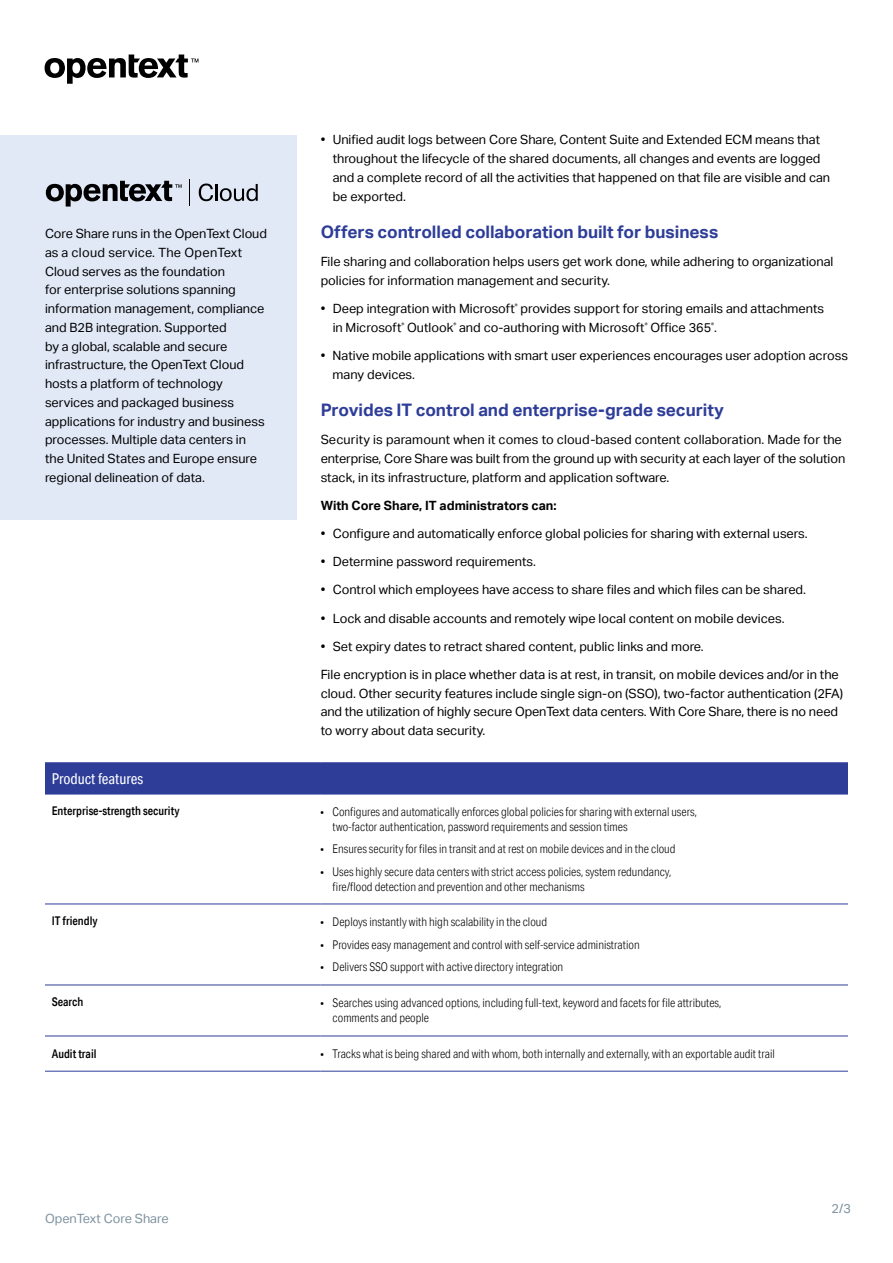
<style>
.page{position:relative;width:893px;height:1263px;background:#fff}
.page>*{position:absolute;margin:0;border:0;box-sizing:border-box;transform-origin:0 0}
.t1{font:700 17.25px "Aktiv Grotesk";letter-spacing:-.005em;color:#2e3d98}
.t2{font:15px "Aktiv Grotesk Cd";color:#fff}
.t3{font:12.75px/18.8px "Aktiv Grotesk";color:#000}
.t4{font:700 12.75px "Aktiv Grotesk";color:#000}
.t5{font:12.75px "Aktiv Grotesk";color:#7e929f}
.t6{font:300 12px/15px "Aktiv Grotesk Cd";color:#000}
.t7{font:500 12px "Aktiv Grotesk Cd";color:#000}
</style>
<div class="page">
<svg style="left:45px;top:55px;width:153px;height:29px"></svg>
<div style="left:0;top:135px;width:297px;height:384px;background:#e1e8f6"></div>
<div style="left:45px;top:763px;width:803px;height:31px;background:#2e3d98"></div>
<hr style="left:45px;top:762px;width:276px;height:1px;background:#2e3d98">
<hr style="left:321px;top:762px;width:527px;height:1px;background:#2e3d98">
<hr style="left:45px;top:794px;width:276px;height:1px;background:#2e3d98">
<hr style="left:321px;top:794px;width:527px;height:1px;background:#2e3d98">
<hr style="left:45px;top:904px;width:276px;height:1px;background:#2e3d98">
<hr style="left:321px;top:904px;width:527px;height:1px;background:#2e3d98">
<hr style="left:45px;top:985px;width:276px;height:1px;background:#2e3d98">
<hr style="left:321px;top:985px;width:527px;height:1px;background:#2e3d98">
<hr style="left:45px;top:1036px;width:276px;height:1px;background:#2e3d98">
<hr style="left:321px;top:1036px;width:527px;height:1px;background:#2e3d98">
<hr style="left:45px;top:1071px;width:276px;height:1px;background:#2e3d98">
<hr style="left:321px;top:1071px;width:527px;height:1px;background:#2e3d98">
<svg style="left:199px;top:184px;width:59px;height:17px"></svg>
<svg style="left:46px;top:181px;width:136px;height:26px"></svg>
<svg style="left:189px;top:180px;width:1px;height:26px"></svg>
<p class="t3" style="left:45px;top:224px;width:223px">Core Share runs in the OpenText Cloud as a cloud service. The OpenText Cloud serves as the foundation<br>for enterprise solutions spanning information management, compliance and B2B integration. Supported<br>by a global, scalable and secure infrastructure, the OpenText Cloud hosts a platform of technology services and packaged business applications for industry and business processes. Multiple data centers in the United States and Europe ensure regional delineation of data.</p>
<p class="t3" style="left:333px;top:131px;width:499px;text-indent:-12px">• Unified audit logs between Core Share, Content Suite and Extended ECM means that throughout the lifecycle of the shared documents, all changes and events are logged and a complete record of all the activities that happened on that file are visible and can be exported.</p>
<h1 class="t1" style="left:321px;top:222px;width:399px">Offers controlled collaboration built for business</h1>
<p class="t3" style="left:321px;top:252px;width:514px">File sharing and collaboration helps users get work done, while adhering to organizational policies for information management and security.</p>
<p class="t3" style="left:333px;top:299px;width:493px;text-indent:-12px">• Deep integration with Microsoft<sup>®</sup> provides support for storing emails and attachments in Microsoft<sup>®</sup> Outlook<sup>®</sup> and co-authoring with Microsoft<sup>®</sup> Office 365<sup>®</sup>.</p>
<p class="t3" style="left:333px;top:346px;width:517px;text-indent:-12px">• Native mobile applications with smart user experiences encourages user adoption across many devices.</p>
<h1 class="t1" style="left:321px;top:400px;width:405px">Provides IT control and enterprise-grade security</h1>
<p class="t3" style="left:321px;top:431px;width:526px">Security is paramount when it comes to cloud-based content collaboration. Made for the enterprise, Core Share was built from the ground up with security at each layer of the solution stack, in its infrastructure, platform and application software.</p>
<p class="t4" style="left:321px;top:498px;width:237px">With Core Share, IT administrators can:</p>
<p class="t3" style="left:321px;top:524px;width:489px">• Configure and automatically enforce global policies for sharing with external users.</p>
<p class="t3" style="left:321px;top:552px;width:217px">• Determine password requirements.</p>
<p class="t3" style="left:321px;top:581px;width:487px">• Control which employees have access to share files and which files can be shared.</p>
<p class="t3" style="left:321px;top:609px;width:465px">• Lock and disable accounts and remotely wipe local content on mobile devices.</p>
<p class="t3" style="left:321px;top:637px;width:385px">• Set expiry dates to retract shared content, public links and more.</p>
<p class="t3" style="left:321px;top:665px;width:524px">File encryption is in place whether data is at rest, in transit, on mobile devices and/or in the cloud. Other security features include single sign-on (SSO), two-factor authentication (2FA) and the utilization of highly secure OpenText data centers. With Core Share, there is no need to worry about data security.</p>
<p class="t2" style="left:52px;top:769px;width:93px">Product features</p>
<p class="t7" style="left:52px;top:803px;width:129px">Enterprise-strength security</p>
<p class="t6" style="left:333px;top:804px;width:366px;text-indent:-12px">• Configures and automatically enforces global policies for sharing with external users, two-factor authentication, password requirements and session times</p>
<p class="t6" style="left:321px;top:841px;width:356px">• Ensures security for files in transit and at rest on mobile devices and in the cloud</p>
<p class="t6" style="left:333px;top:864px;width:340px;text-indent:-12px">• Uses highly secure data centers with strict access policies, system redundancy, fire/flood detection and prevention and other mechanisms</p>
<p class="t7" style="left:52px;top:913px;width:47px">IT friendly</p>
<p class="t6" style="left:321px;top:914px;width:228px">• Deploys instantly with high scalability in the cloud</p>
<p class="t6" style="left:321px;top:937px;width:321px">• Provides easy management and control with self-service administration</p>
<p class="t6" style="left:321px;top:959px;width:244px">• Delivers SSO support with active directory integration</p>
<p class="t7" style="left:52px;top:994px;width:33px">Search</p>
<p class="t6" style="left:333px;top:995px;width:390px;text-indent:-12px">• Searches using advanced options, including full-text, keyword and facets for file attributes, comments and people</p>
<p class="t7" style="left:52px;top:1046px;width:46px">Audit trail</p>
<p class="t6" style="left:321px;top:1046px;width:456px">• Tracks what is being shared and with whom, both internally and externally, with an exportable audit trail</p>
<p class="t5" style="left:45px;top:1211px;width:125px">OpenText Core Share</p>
<p class="t5" style="left:832px;top:1201px;width:21px">2/3</p>
</div>
